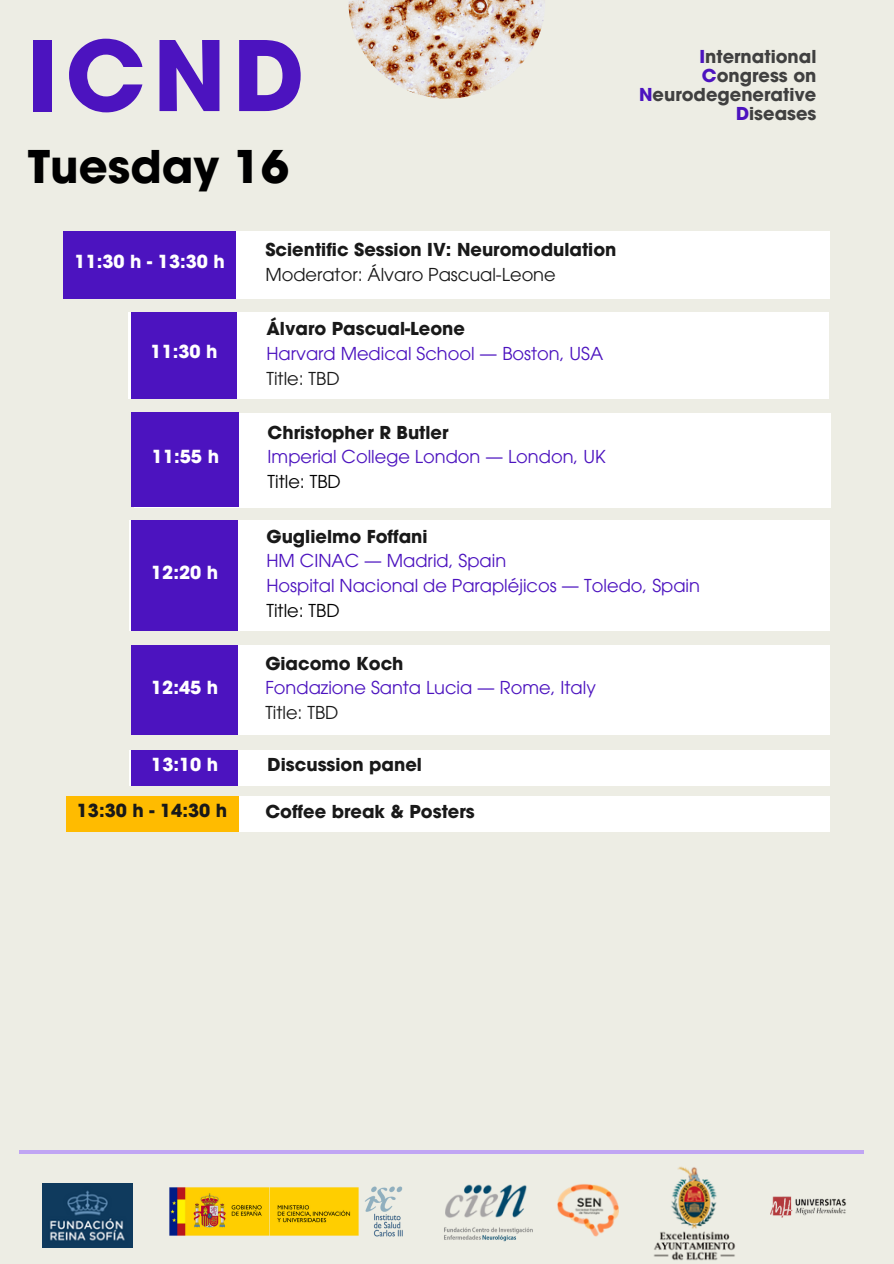
<style>
.page{position:relative;width:894px;height:1264px;background:#fff}
.page>*{position:absolute;margin:0;border:0;box-sizing:border-box;transform-origin:0 0}
.t1{font:700 96px "ITC Avant Garde Pro";color:#4c13bf}
.t2{font:700 45px "ITC Avant Garde Pro";color:#000}
.t3{font:700 18px "ITC Avant Garde Pro";color:#fff}
.t4{font:700 18px "ITC Avant Garde Pro";color:#191919}
.t5{font:17.85px "ITC Avant Garde Pro";color:#4c13bf}
.t6{font:700 17.85px "ITC Avant Garde Pro";color:#191919}
.t7{font:700 17.85px/19.2px "ITC Avant Garde Pro";color:#404040;text-align:right}
.t8{font:17.85px "ITC Avant Garde Pro";color:#191919}
.t9{font:17.85px "ITC Avant Garde Pro";color:#000}
.s1{color:rgb(237 237 228/.4)}
</style>
<div class="page">
<div style="left:0;top:0;width:893px;height:1263px;background:#edede4"></div>
<div style="left:236px;top:231px;width:593px;height:68px;background:#fff"></div>
<div style="left:64px;top:231px;width:172px;height:68px;background:#4c13bf"></div>
<div style="left:129px;top:312px;width:699px;height:87px;background:#fff"></div>
<div style="left:131px;top:312px;width:106px;height:87px;background:#4c13bf"></div>
<div style="left:130px;top:750px;width:699px;height:35px;background:#fff"></div>
<div style="left:131px;top:750px;width:107px;height:35px;background:#4c13bf"></div>
<div style="left:238px;top:796px;width:591px;height:35px;background:#fff"></div>
<div style="left:66px;top:796px;width:172px;height:35px;background:#fb0"></div>
<div style="left:134px;top:413px;width:695px;height:94px;background:#fff"></div>
<div style="left:131px;top:412px;width:108px;height:95px;background:#4c13bf"></div>
<div style="left:130px;top:521px;width:699px;height:110px;background:#fff"></div>
<div style="left:131px;top:521px;width:107px;height:110px;background:#4c13bf"></div>
<div style="left:238px;top:645px;width:591px;height:90px;background:#fff"></div>
<div style="left:131px;top:645px;width:107px;height:90px;background:#4c13bf"></div>
<hr style="left:20px;top:1150px;width:421px;height:3px;background:#c0a5f3">
<hr style="left:441px;top:1150px;width:422px;height:3px;background:#c0a5f3">
<img style="left:348px;top:0;width:196px;height:99px">
<img style="left:42px;top:1183px;width:90px;height:64px">
<img style="left:558px;top:1184px;width:60px;height:52px">
<img style="left:653px;top:1166px;width:82px;height:95px">
<img style="left:770px;top:1196px;width:76px;height:21px">
<img style="left:169px;top:1186px;width:234px;height:50px">
<img style="left:445px;top:1184px;width:82px;height:34px">
<img style="left:444px;top:1227px;width:88px;height:15px">
<p class="t1" style="left:27px;top:40px;width:280px">ICND</p>
<p class="t7" style="left:639px;top:49px;width:178px"><span class="s1">I</span>nternational<br><span class="s1">C</span>ongress on<br><span class="s1">N</span>eurodegenerative<br><span class="s1">D</span>iseases</p>
<p class="t2" style="left:28px;top:150px;width:262px">Tuesday 16</p>
<p class="t3" style="left:74px;top:255px;width:152px">11:30 h - 13:30 h</p>
<h1 class="t3" style="left:150px;top:345px;width:69px">11:30 h</h1>
<p class="t3" style="left:152px;top:449px;width:69px">11:55 h</p>
<p class="t3" style="left:151px;top:566px;width:69px">12:20 h</p>
<h3 class="t3" style="left:151px;top:680px;width:69px">12:45 h</h3>
<h2 class="t3" style="left:151px;top:758px;width:69px">13:10 h</h2>
<h3 class="t4" style="left:77px;top:804px;width:152px">13:30 h - 14:30 h</h3>
<p class="t6" style="left:265px;top:243px;width:352px">Scientific Session IV: Neuromodulation</p>
<p class="t8" style="left:265px;top:267px;width:292px">Moderator: Álvaro Pascual-Leone</p>
<p class="t6" style="left:266px;top:322px;width:200px">Álvaro Pascual-Leone</p>
<h3 class="t5" style="left:266px;top:346px;width:338px">Harvard Medical School — Boston, USA</h3>
<p class="t8" style="left:266px;top:371px;width:75px">Title: TBD</p>
<h3 class="t6" style="left:267px;top:425px;width:182px">Christopher R Butler</h3>
<p class="t5" style="left:267px;top:450px;width:339px">Imperial College London — London, UK</p>
<p class="t9" style="left:267px;top:475px;width:75px">Title: TBD</p>
<p class="t6" style="left:266px;top:529px;width:163px">Guglielmo Foffani</p>
<p class="t5" style="left:266px;top:554px;width:241px">HM CINAC — Madrid, Spain</p>
<h3 class="t5" style="left:266px;top:579px;width:435px">Hospital Nacional de Parapléjicos — Toledo, Spain</h3>
<p class="t9" style="left:266px;top:603px;width:75px">Title: TBD</p>
<p class="t6" style="left:265px;top:656px;width:140px">Giacomo Koch</p>
<p class="t5" style="left:265px;top:681px;width:332px">Fondazione Santa Lucia — Rome, Italy</p>
<h3 class="t8" style="left:265px;top:706px;width:75px">Title: TBD</h3>
<p class="t6" style="left:267px;top:758px;width:156px">Discussion panel</p>
<p class="t6" style="left:265px;top:804px;width:211px">Coffee break &amp; Posters</p>
</div>
